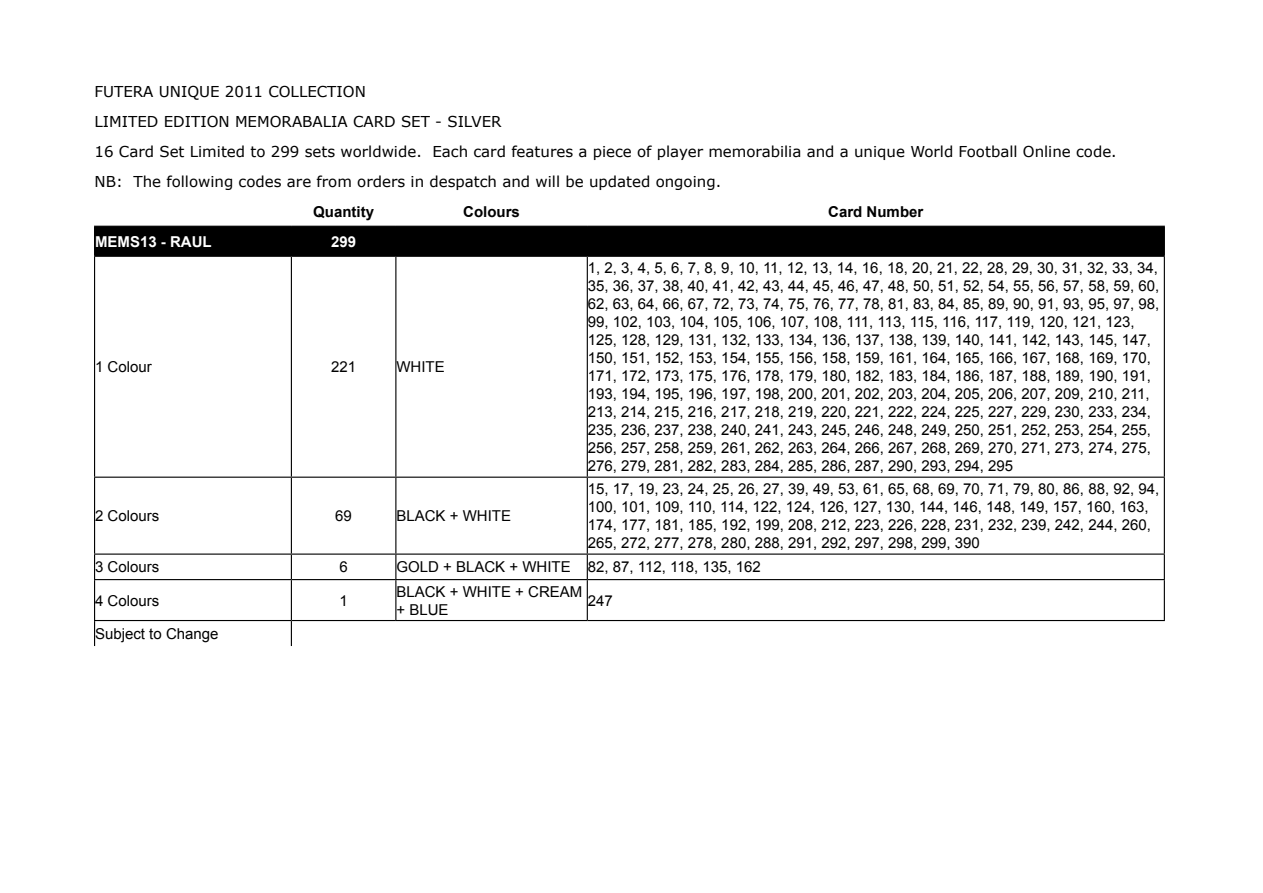
<style>
.page{position:relative;width:1263px;height:893px;background:#fff}
.page>*{position:absolute;margin:0;border:0;box-sizing:border-box;transform-origin:0 0}
.t1{font:15px/18px "Arial";color:#000}
.t2{font:15px/30px "Verdana";color:#000}
.t3{font:700 15px "Arial";color:#000}
.t4{font:700 15px "Arial";color:#fff}
</style>
<div class="page">
<div style="left:94px;top:226px;width:1071px;height:30px;background:#000"></div>
<hr style="left:94px;top:257px;width:1px;height:220px;background:#000">
<hr style="left:94px;top:256px;width:197px;height:1px;background:#000">
<hr style="left:291px;top:256px;width:105px;height:1px;background:#000">
<hr style="left:396px;top:256px;width:191px;height:1px;background:#000">
<hr style="left:587px;top:256px;width:578px;height:1px;background:#000">
<hr style="left:291px;top:257px;width:1px;height:220px;background:#000">
<hr style="left:395px;top:257px;width:1px;height:220px;background:#000">
<hr style="left:587px;top:257px;width:1px;height:220px;background:#000">
<hr style="left:1164px;top:257px;width:1px;height:220px;background:#000">
<hr style="left:94px;top:478px;width:1px;height:75px;background:#000">
<hr style="left:94px;top:477px;width:197px;height:1px;background:#000">
<hr style="left:291px;top:477px;width:105px;height:1px;background:#000">
<hr style="left:396px;top:477px;width:191px;height:1px;background:#000">
<hr style="left:587px;top:477px;width:578px;height:1px;background:#000">
<hr style="left:291px;top:478px;width:1px;height:75px;background:#000">
<hr style="left:395px;top:478px;width:1px;height:75px;background:#000">
<hr style="left:587px;top:478px;width:1px;height:75px;background:#000">
<hr style="left:1164px;top:478px;width:1px;height:75px;background:#000">
<svg style="left:94px;top:555px;width:1px;height:24px"></svg>
<hr style="left:94px;top:553px;width:197px;height:2px;background:#000">
<hr style="left:291px;top:553px;width:105px;height:2px;background:#000">
<hr style="left:396px;top:553px;width:191px;height:2px;background:#000">
<hr style="left:587px;top:553px;width:578px;height:2px;background:#000">
<svg style="left:291px;top:555px;width:1px;height:24px"></svg>
<svg style="left:395px;top:555px;width:1px;height:24px"></svg>
<svg style="left:587px;top:555px;width:1px;height:24px"></svg>
<svg style="left:1164px;top:555px;width:1px;height:24px"></svg>
<hr style="left:94px;top:580px;width:1px;height:40px;background:#000">
<hr style="left:94px;top:579px;width:197px;height:1px;background:#000">
<hr style="left:291px;top:579px;width:105px;height:1px;background:#000">
<hr style="left:396px;top:579px;width:191px;height:1px;background:#000">
<hr style="left:587px;top:579px;width:578px;height:1px;background:#000">
<hr style="left:291px;top:580px;width:1px;height:40px;background:#000">
<hr style="left:395px;top:580px;width:1px;height:40px;background:#000">
<hr style="left:587px;top:580px;width:1px;height:40px;background:#000">
<hr style="left:1164px;top:580px;width:1px;height:40px;background:#000">
<hr style="left:94px;top:620px;width:197px;height:1px;background:#000">
<hr style="left:291px;top:620px;width:105px;height:1px;background:#000">
<hr style="left:396px;top:620px;width:191px;height:1px;background:#000">
<hr style="left:587px;top:620px;width:578px;height:1px;background:#000">
<svg style="left:94px;top:621px;width:1px;height:25px"></svg>
<svg style="left:291px;top:621px;width:1px;height:25px"></svg>
<p class="t2" style="left:95px;top:77px;width:1024px">FUTERA UNIQUE 2011 COLLECTION<br>LIMITED EDITION MEMORABALIA CARD SET - SILVER<br>16 Card Set Limited to 299 sets worldwide. Each card features a piece of player memorabilia and a unique World Football Online code.<br>NB: The following codes are from orders in despatch and will be updated ongoing.</p>
<p class="t3" style="left:313px;top:201px;width:62px">Quantity</p>
<p class="t3" style="left:463px;top:201px;width:58px">Colours</p>
<p class="t3" style="left:828px;top:201px;width:97px">Card Number</p>
<p class="t4" style="left:95px;top:231px;width:118px">MEMS13 - RAUL</p>
<p class="t4" style="left:331px;top:231px;width:27px">299</p>
<p class="t1" style="left:95px;top:358px;width:58px">1 Colour</p>
<p class="t1" style="left:331px;top:358px;width:27px">221</p>
<p class="t1" style="left:396px;top:358px;width:50px">WHITE</p>
<p class="t1" style="left:95px;top:507px;width:66px">2 Colours</p>
<p class="t1" style="left:335px;top:507px;width:18px">69</p>
<p class="t1" style="left:396px;top:507px;width:116px">BLACK + WHITE</p>
<p class="t1" style="left:588px;top:259px;width:573px">1, 2, 3, 4, 5, 6, 7, 8, 9, 10, 11, 12, 13, 14, 16, 18, 20, 21, 22, 28, 29, 30, 31, 32, 33, 34, 35, 36, 37, 38, 40, 41, 42, 43, 44, 45, 46, 47, 48, 50, 51, 52, 54, 55, 56, 57, 58, 59, 60, 62, 63, 64, 66, 67, 72, 73, 74, 75, 76, 77, 78, 81, 83, 84, 85, 89, 90, 91, 93, 95, 97, 98, 99, 102, 103, 104, 105, 106, 107, 108, 111, 113, 115, 116, 117, 119, 120, 121, 123, 125, 128, 129, 131, 132, 133, 134, 136, 137, 138, 139, 140, 141, 142, 143, 145, 147, 150, 151, 152, 153, 154, 155, 156, 158, 159, 161, 164, 165, 166, 167, 168, 169, 170, 171, 172, 173, 175, 176, 178, 179, 180, 182, 183, 184, 186, 187, 188, 189, 190, 191, 193, 194, 195, 196, 197, 198, 200, 201, 202, 203, 204, 205, 206, 207, 209, 210, 211, 213, 214, 215, 216, 217, 218, 219, 220, 221, 222, 224, 225, 227, 229, 230, 233, 234, 235, 236, 237, 238, 240, 241, 243, 245, 246, 248, 249, 250, 251, 252, 253, 254, 255, 256, 257, 258, 259, 261, 262, 263, 264, 266, 267, 268, 269, 270, 271, 273, 274, 275, 276, 279, 281, 282, 283, 284, 285, 286, 287, 290, 293, 294, 295</p>
<p class="t1" style="left:588px;top:480px;width:573px">15, 17, 19, 23, 24, 25, 26, 27, 39, 49, 53, 61, 65, 68, 69, 70, 71, 79, 80, 86, 88, 92, 94, 100, 101, 109, 110, 114, 122, 124, 126, 127, 130, 144, 146, 148, 149, 157, 160, 163, 174, 177, 181, 185, 192, 199, 208, 212, 223, 226, 228, 231, 232, 239, 242, 244, 260, 265, 272, 277, 278, 280, 288, 291, 292, 297, 298, 299, 390</p>
<p class="t1" style="left:95px;top:558px;width:66px">3 Colours</p>
<p class="t1" style="left:339px;top:558px;width:10px">6</p>
<p class="t1" style="left:396px;top:558px;width:366px">GOLD + BLACK + WHITE 82, 87, 112, 118, 135, 162</p>
<p class="t1" style="left:95px;top:591px;width:66px">4 Colours</p>
<p class="t1" style="left:339px;top:591px;width:10px">1</p>
<p class="t1" style="left:396px;top:582px;width:187px">BLACK + WHITE + CREAM + BLUE</p>
<p class="t1" style="left:588px;top:591px;width:27px">247</p>
<p class="t1" style="left:95px;top:625px;width:125px">Subject to Change</p>
</div>
